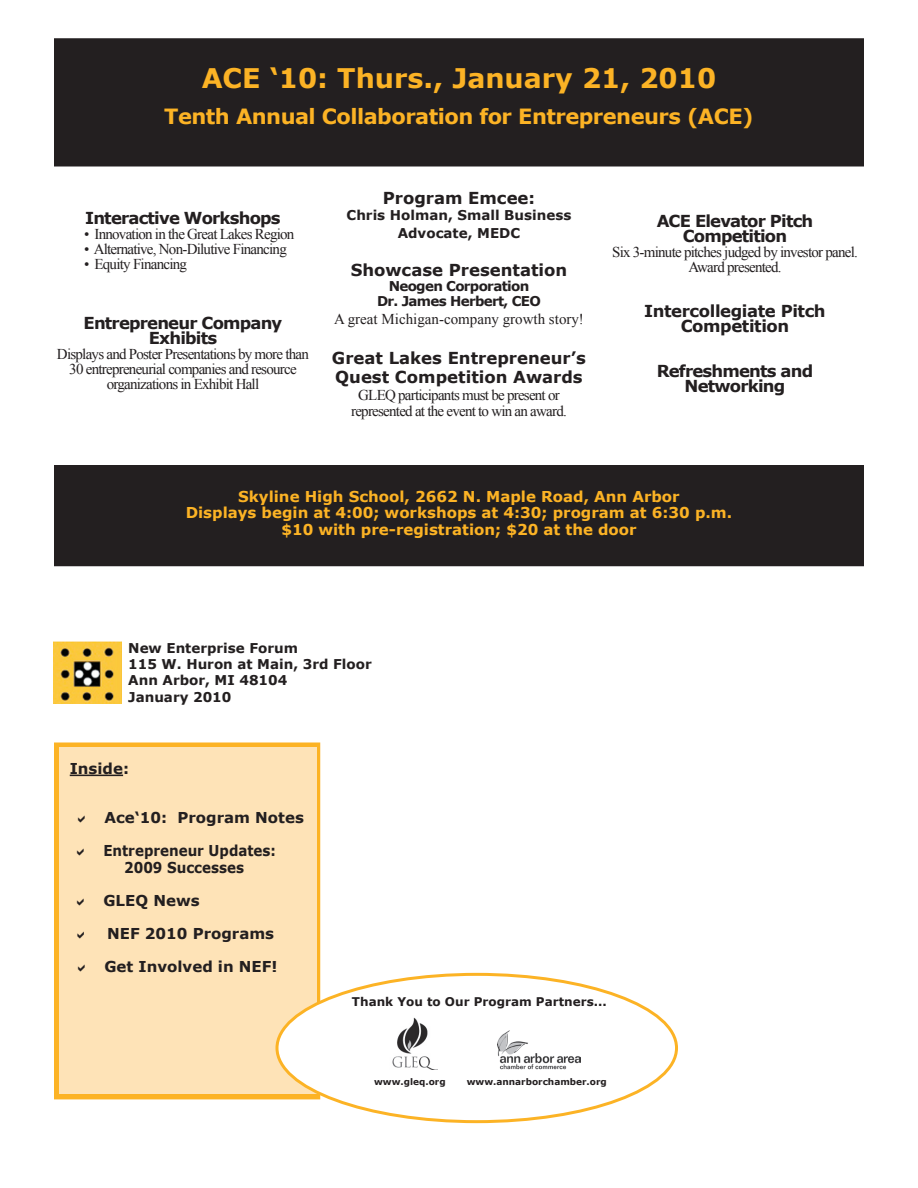
<style>
.page{position:relative;width:918px;height:1188px;background:#fff}
.page>*{position:absolute;margin:0;border:0;box-sizing:border-box;transform-origin:0 0}
.Headline{font:700 27px "Verdana";color:#fcb325}
.Headline-2{font:700 21px "Verdana";letter-spacing:-.025em;color:#fcb325}
.pres_speak_text{font:700 16.5px/15px "Verdana";letter-spacing:-.05em;color:#231f20;text-align:center}
.pres_speak_text-2{font:700 16.5px/19.8px "Verdana";color:#231f20}
.pres_speak_text-3{font:700 16.5px/15px "Verdana";letter-spacing:-.025em;color:#231f20;text-align:center}
.pres_speaker_next_he{font:700 16.5px "Verdana";color:#231f20}
.t1{font:15px/15px "Times New Roman";letter-spacing:-.05em;color:#231f20;text-align:center}
.Subhead{font:700 15px "Verdana";color:#fcb325}
.superhead{font:700 15px "Verdana";color:#231f20}
.t2{font:15px "Times New Roman";color:#231f20}
.superhead-2{font:700 15px "Verdana";color:#231f20;scale:.9 1}
.t3{font:700 13.5px/18px "Verdana";color:#231f20;text-align:center}
.t4{font:700 13.5px "Verdana";letter-spacing:-.05em;color:#231f20}
.Subhead_2{font:700 12px "Verdana";color:#231f20}
.Subhead_2-2{font:700 9px "Verdana";color:#231f20}
</style>
<div class="page">
<div style="left:55px;top:466px;width:808px;height:100px;background:#231f20"></div>
<div style="left:54px;top:465px;width:810px;height:101px;border:2px solid #231f20"></div>
<div style="left:55px;top:39px;width:808px;height:127px;background:#231f20"></div>
<div style="left:54px;top:38px;width:810px;height:128px;border:2px solid #231f20"></div>
<div style="left:54px;top:742px;width:266px;height:357px;border:6px solid #fcb325"></div>
<div style="left:60px;top:747px;width:257px;height:347px;background:#fee3b7"></div>
<hr style="left:70px;top:775px;width:53px;height:1px;background:#231f20">
<div style="left:277px;top:974px;width:400px;height:148px;background:#fff;border-radius:50%"></div>
<img style="left:392px;top:1017px;width:46px;height:53px">
<img style="left:498px;top:1030px;width:83px;height:40px">
<img style="left:54px;top:641px;width:68px;height:63px">
<p class="Headline" style="left:202px;top:61px;width:516px">ACE ‘10: Thurs., January 21, 2010</p>
<p class="Headline-2" style="left:164px;top:103px;width:591px">Tenth Annual Collaboration for Entrepreneurs (ACE)</p>
<p class="pres_speak_text" style="left:85px;top:210px;width:197px">Interactive Workshops</p>
<p class="t1" style="left:84px;top:226px;width:212px">• Innovation in the Great Lakes Region</p>
<p class="t1" style="left:84px;top:241px;width:204px">• Alternative, Non-Dilutive Financing</p>
<p class="t1" style="left:84px;top:256px;width:105px">• Equity Financing</p>
<p class="pres_speak_text" style="left:84px;top:315px;width:200px">Entrepreneur Company<br>Exhibits</p>
<p class="t1" style="left:57px;top:346px;width:254px">Displays and Poster Presentations by more than<br>30 entrepreneurial companies and resource organizations in Exhibit Hall</p>
<p class="pres_speaker_next_he" style="left:383px;top:187px;width:154px">Program Emcee:</p>
<p class="t3" style="left:347px;top:206px;width:226px">Chris Holman, Small Business<br>Advocate, MEDC</p>
<p class="pres_speak_text-2" style="left:351px;top:259px;width:218px">Showcase Presentation</p>
<p class="t4" style="left:389px;top:277px;width:142px">Neogen Corporation</p>
<p class="t4" style="left:377px;top:292px;width:165px">Dr. James Herbert, CEO</p>
<p class="t2" style="left:334px;top:310px;width:251px">A great Michigan-company growth story!</p>
<p class="pres_speak_text-2" style="left:332px;top:347px;width:256px">Great Lakes Entrepreneur’s<br>Quest Competition Awards</p>
<p class="t1" style="left:351px;top:386px;width:217px;line-height:16.5px">GLEQ participants must be present or represented at the event to win an award.</p>
<p class="pres_speak_text" style="left:657px;top:213px;width:158px">ACE Elevator Pitch<br>Competition</p>
<p class="t1" style="left:612px;top:245px;width:247px">Six 3-minute pitches judged by investor panel.</p>
<p class="t1" style="left:688px;top:260px;width:95px">Award presented.</p>
<p class="pres_speak_text-3" style="left:644px;top:303px;width:183px">Intercollegiate Pitch<br>Competition</p>
<p class="pres_speak_text" style="left:657px;top:363px;width:158px">Refreshments and<br>Networking</p>
<p class="Subhead" style="left:238px;top:487px;width:443px">Skyline High School, 2662 N. Maple Road, Ann Arbor</p>
<p class="Subhead" style="left:186px;top:503px;width:548px">Displays begin at 4:00; workshops at 4:30; program at 6:30 p.m.</p>
<p class="Subhead" style="left:281px;top:520px;width:357px">$10 with pre-registration; $20 at the door</p>
<p class="t3" style="left:128px;top:639px;width:171px">New Enterprise Forum</p>
<p class="t3" style="left:128px;top:655px;width:245px">115 W. Huron at Main, 3rd Floor</p>
<p class="t3" style="left:128px;top:671px;width:161px">Ann Arbor, MI 48104</p>
<p class="t3" style="left:128px;top:687px;width:105px">January 2010</p>
<p class="superhead" style="left:70px;top:759px;width:61px">Inside:</p>
<p class="superhead" style="left:104px;top:808px;width:201px">Ace‘10: Program Notes</p>
<p class="superhead-2" style="left:103px;top:841px;width:193px">Entrepreneur Updates:</p>
<p class="superhead-2" style="left:124px;top:858px;width:135px">2009 Successes</p>
<p class="superhead" style="left:103px;top:891px;width:98px">GLEQ News</p>
<p class="superhead" style="left:107px;top:924px;width:169px">NEF 2010 Programs</p>
<p class="superhead" style="left:104px;top:957px;width:175px">Get Involved in NEF!</p>
<p class="Subhead_2" style="left:352px;top:994px;width:256px">Thank You to Our Program Partners...</p>
<p class="Subhead_2-2" style="left:374px;top:1076px;width:73px">www.gleq.org</p>
<p class="Subhead_2-2" style="left:467px;top:1076px;width:142px">www.annarborchamber.org</p>
</div>
